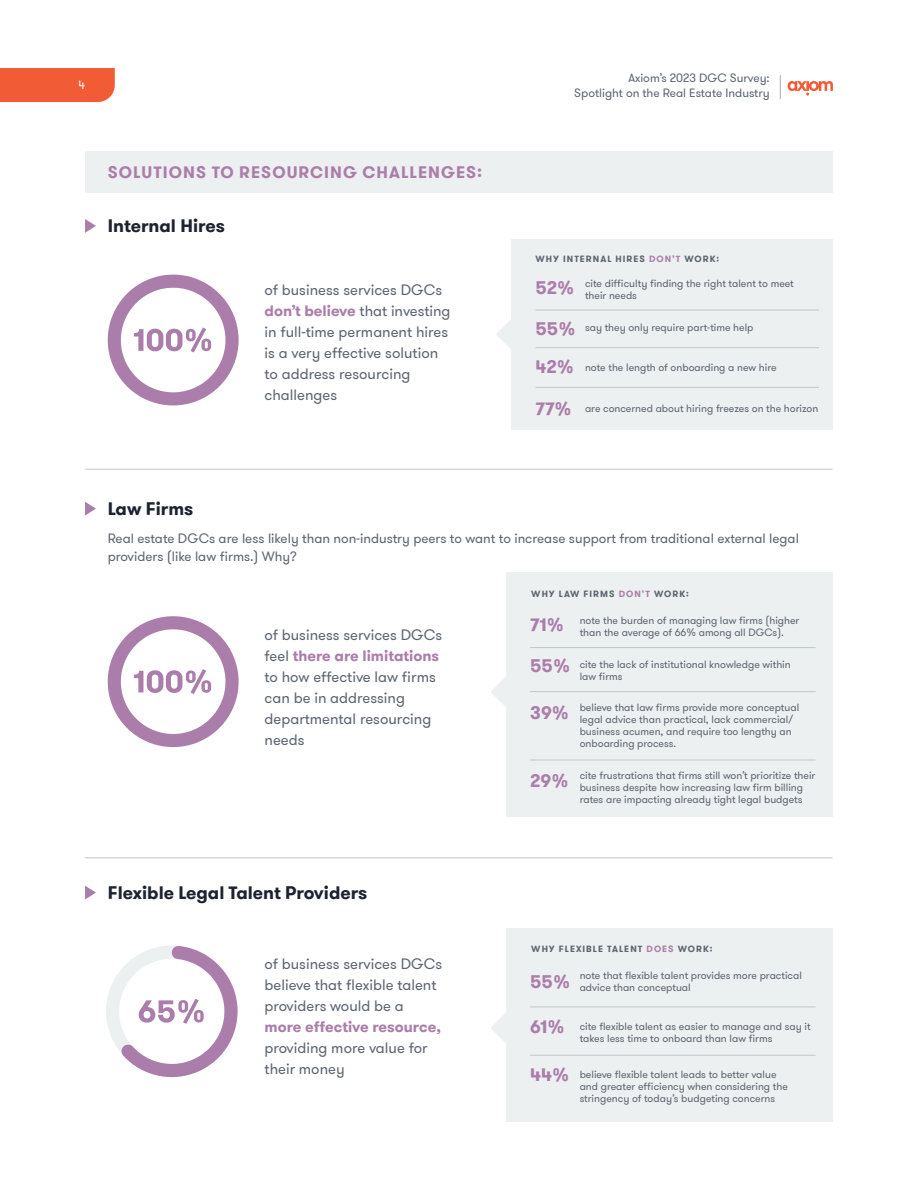
<style>
.page{position:relative;width:918px;height:1188px;background:#fff}
.page>*{position:absolute;margin:0;border:0;box-sizing:border-box;transform-origin:0 0}
.t1{font:700 18px "GT Walsheim Pro";color:#1c222e}
.t2{font:700 18px "GT Walsheim Pro";color:#ab7eaa}
.t3{font:700 16.5px "GT Walsheim Pro";letter-spacing:.065em;color:#ab7eaa}
.t4{font:15px/21px "GT Walsheim Pro";color:#5c6471}
.t5{font:700 15px "GT Walsheim Pro";color:#ab7eaa}
.t6{font:13.5px/18px "GT Walsheim Pro";color:#5c6471}
.t7{font:12px/15px "GT Walsheim Pro";color:#5c6471;text-align:right}
.t8{font:12px "GT Walsheim Pro";color:#fff}
.t9{font:10.5px/12px "GT Walsheim Pro";color:#5c6471}
.t10{font:700 9px "GT Walsheim Pro";letter-spacing:.115em;color:#5c6471}
.s1{font-weight:700;color:#ab7eaa}
.s2{color:#ab7eaa}
</style>
<div class="page">
<div style="left:0;top:68px;width:115px;height:34px;background:#f15b35"></div>
<svg style="left:788px;top:81px;width:45px;height:15px"></svg>
<svg style="left:780px;top:75px;width:1px;height:24px"></svg>
<div style="left:85px;top:151px;width:748px;height:41px;background:#edf0f0"></div>
<div style="left:511px;top:239px;width:322px;height:191px;background:#edf0f0"></div>
<div style="left:506px;top:573px;width:327px;height:244px;background:#edf0f0"></div>
<div style="left:506px;top:928px;width:327px;height:194px;background:#edf0f0"></div>
<svg style="left:496px;top:320px;width:15px;height:29px"></svg>
<svg style="left:491px;top:677px;width:15px;height:30px"></svg>
<svg style="left:491px;top:1013px;width:15px;height:30px"></svg>
<hr style="left:536px;top:310px;width:283px;height:1px;background:#bfc6cd">
<hr style="left:530px;top:647px;width:286px;height:1px;background:#bfc6cd">
<hr style="left:530px;top:1007px;width:286px;height:1px;background:#bfc6cd">
<hr style="left:85px;top:469px;width:748px;height:1px;background:#bfc6cd">
<hr style="left:85px;top:858px;width:748px;height:1px;background:#bfc6cd">
<hr style="left:536px;top:347px;width:283px;height:1px;background:#bfc6cd">
<hr style="left:530px;top:691px;width:286px;height:1px;background:#bfc6cd">
<hr style="left:530px;top:1055px;width:286px;height:1px;background:#bfc6cd">
<hr style="left:536px;top:387px;width:283px;height:1px;background:#bfc6cd">
<hr style="left:530px;top:760px;width:286px;height:1px;background:#bfc6cd">
<svg style="left:85px;top:219px;width:11px;height:14px"></svg>
<svg style="left:85px;top:502px;width:11px;height:14px"></svg>
<svg style="left:85px;top:886px;width:11px;height:14px"></svg>
<svg style="left:108px;top:275px;width:131px;height:130px"></svg>
<svg style="left:108px;top:616px;width:131px;height:131px"></svg>
<svg style="left:106px;top:946px;width:132px;height:131px"></svg>
<p class="t8" style="left:78px;top:78px;width:8px">4</p>
<p class="t7" style="left:574px;top:70px;width:197px">Axiom’s 2023 DGC Survey:<br>Spotlight on the Real Estate Industry</p>
<h2 class="t3" style="left:108px;top:161px;width:376px">SOLUTIONS TO RESOURCING CHALLENGES:</h2>
<h1 class="t1" style="left:108px;top:214px;width:119px">Internal Hires</h1>
<h1 class="t1" style="left:108px;top:497px;width:87px">Law Firms</h1>
<h3 class="t4" style="left:265px;top:280px;width:187px">of business services DGCs <span class="s1">don’t believe</span> that investing in full-time permanent hires is a very effective solution to address resourcing challenges</h3>
<p class="t10" style="left:536px;top:253px;width:185px">WHY INTERNAL HIRES <span class="s2">DON’T</span> WORK:</p>
<h1 class="t2" style="left:536px;top:276px;width:41px">52%</h1>
<p class="t9" style="left:585px;top:277px;width:210px">cite difficulty finding the right talent to meet their needs</p>
<h1 class="t2" style="left:536px;top:317px;width:42px">55%</h1>
<p class="t9" style="left:585px;top:322px;width:170px">say they only require part-time help</p>
<h1 class="t2" style="left:536px;top:354px;width:40px">42%</h1>
<p class="t9" style="left:585px;top:362px;width:193px">note the length of onboarding a new hire</p>
<h1 class="t2" style="left:536px;top:397px;width:38px">77%</h1>
<p class="t9" style="left:585px;top:403px;width:235px">are concerned about hiring freezes on the horizon</p>
<p class="t6" style="left:108px;top:529px;width:693px">Real estate DGCs are less likely than non-industry peers to want to increase support from traditional external legal providers (like law firms.) Why?</p>
<h3 class="t4" style="left:265px;top:625px;width:179px">of business services DGCs feel <span class="s1">there are limitations </span>to how effective law firms can be in addressing departmental resourcing needs</h3>
<h1 class="t1" style="left:108px;top:881px;width:261px">Flexible Legal Talent Providers</h1>
<h3 class="t4" style="left:265px;top:954px;width:179px">of business services DGCs believe that flexible talent providers would be a</h3>
<h3 class="t5" style="left:265px;top:1017px;width:178px">more effective resource,</h3>
<h3 class="t4" style="left:265px;top:1038px;width:164px">providing more value for their money</h3>
<p class="t10" style="left:531px;top:588px;width:159px">WHY LAW FIRMS <span class="s2">DON’T</span> WORK:</p>
<h1 class="t2" style="left:530px;top:613px;width:35px">71%</h1>
<p class="t9" style="left:580px;top:615px;width:221px">note the burden of managing law firms (higher than the average of 66% among all DGCs).</p>
<h1 class="t2" style="left:530px;top:654px;width:42px">55%</h1>
<p class="t9" style="left:580px;top:658px;width:213px">cite the lack of institutional knowledge within law firms</p>
<h1 class="t2" style="left:530px;top:701px;width:40px">39%</h1>
<p class="t9" style="left:580px;top:701px;width:221px">believe that law firms provide more conceptual legal advice than practical, lack commercial/ business acumen, and require too lengthy an onboarding process.</p>
<h1 class="t2" style="left:530px;top:769px;width:40px">29%</h1>
<p class="t9" style="left:580px;top:769px;width:237px">cite frustrations that firms still won’t prioritize their business despite how increasing law firm billing rates are impacting already tight legal budgets</p>
<p class="t10" style="left:531px;top:943px;width:183px">WHY FLEXIBLE TALENT <span class="s2">DOES</span> WORK:</p>
<h1 class="t2" style="left:530px;top:970px;width:42px">55%</h1>
<p class="t9" style="left:580px;top:970px;width:224px">note that flexible talent provides more practical advice than conceptual</p>
<h1 class="t2" style="left:530px;top:1015px;width:36px">61%</h1>
<p class="t9" style="left:580px;top:1021px;width:232px">cite flexible talent as easier to manage and say it takes less time to onboard than law firms</p>
<h1 class="t2" style="left:530px;top:1063px;width:41px">44%</h1>
<p class="t9" style="left:580px;top:1068px;width:210px">believe flexible talent leads to better value and greater efficiency when considering the stringency of today’s budgeting concerns</p>
</div>
